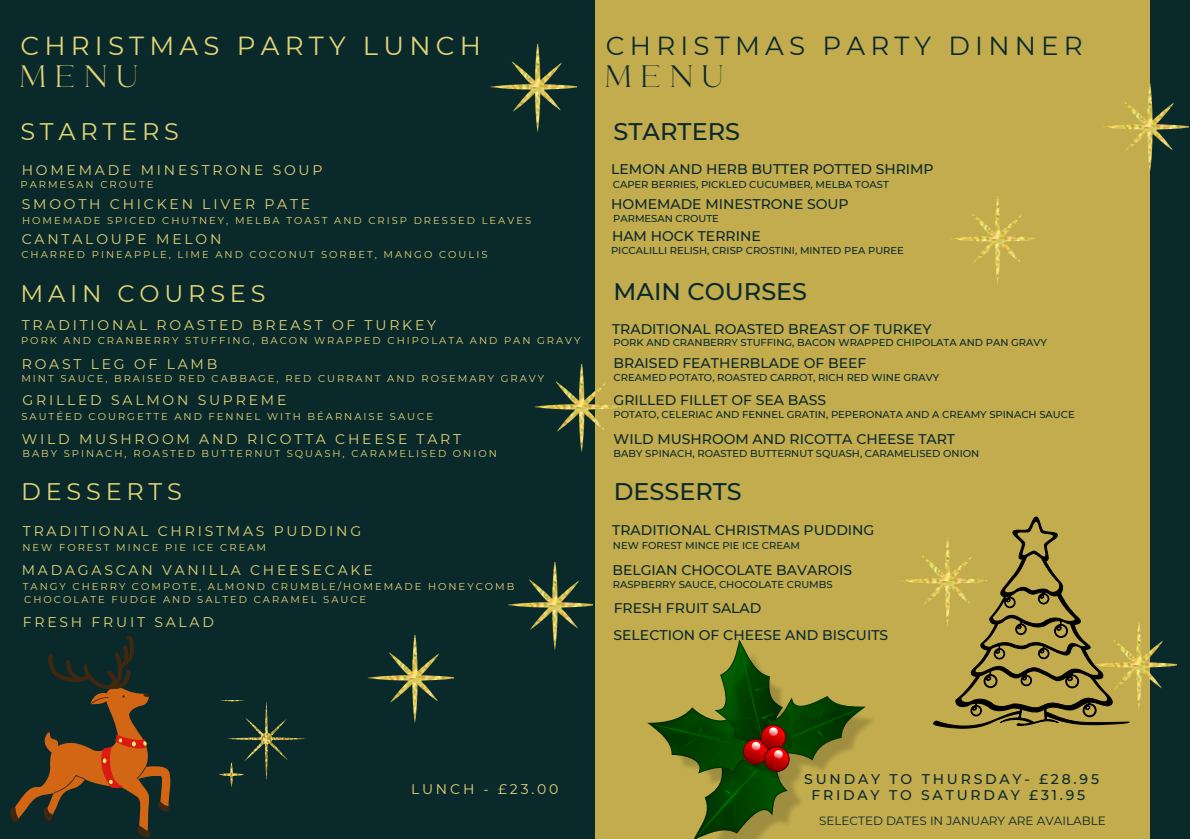
<style>
.page{position:relative;width:1190px;height:839px;background:#fff}
.page>*{position:absolute;margin:0;border:0;box-sizing:border-box;transform-origin:0 0}
.t1{font:30.6px "RTL Ansam Ansam";color:#e3d477}
.t2{font:30.6px "RTL Ansam Ansam";color:#09292b}
.t3{font:26.2px "Montserrat";letter-spacing:.2em;color:#09292b}
.t4{font:26.2px "Montserrat";letter-spacing:.2em;color:#e3d477}
.t5{font:500 24px "Montserrat";color:#0a292b}
.t6{font:24px "Montserrat";letter-spacing:.2em;color:#e3d477}
.t7{font:500 14px/26.8px "Montserrat";color:#0a292b}
.t8{font:14px "Montserrat";letter-spacing:.2em;color:#e3d477}
.t9{font:500 14px/16.4px "Montserrat";letter-spacing:.2em;color:#0a292b;text-align:center}
.t10{font:12px "Montserrat";color:#0a292b}
.t11{font:10px/13.2px "Montserrat";letter-spacing:.2em;color:#e3d477}
.t12{font:500 10px "Montserrat";color:#0a292b}
</style>
<div class="page">
<div style="left:0;top:0;width:1190px;height:838px;background:#0a292b"></div>
<div style="left:595px;top:0;width:554px;height:838px;background:#c2ac4e"></div>
<img style="left:367px;top:635px;width:87px;height:87px">
<img style="left:1103px;top:84px;width:86px;height:87px">
<img style="left:490px;top:44px;width:86px;height:87px">
<img style="left:507px;top:562px;width:86px;height:87px">
<img style="left:901px;top:555px;width:31px;height:51px">
<img style="left:534px;top:364px;width:87px;height:87px">
<img style="left:1131px;top:622px;width:45px;height:87px">
<img style="left:951px;top:196px;width:84px;height:87px">
<svg style="left:647px;top:639px;width:222px;height:199px"></svg>
<svg style="left:10px;top:635px;width:161px;height:202px"></svg>
<svg style="left:932px;top:517px;width:199px;height:211px"></svg>
<img style="left:219px;top:701px;width:86px;height:86px">
<h2 class="t4" style="left:20px;top:30px;width:462px">CHRISTMAS PARTY LUNCH</h2>
<h1 class="t1" style="left:20px;top:58px;width:121px">MENU</h1>
<h3 class="t6" style="left:20px;top:117px;width:160px">STARTERS</h3>
<h3 class="t8" style="left:22px;top:161px;width:302px">HOMEMADE MINESTRONE SOUP</h3>
<p class="t11" style="left:21px;top:177px;width:134px">PARMESAN CROUTE</p>
<h3 class="t8" style="left:22px;top:195px;width:290px">SMOOTH CHICKEN LIVER PATE</h3>
<p class="t11" style="left:22px;top:213px;width:511px">HOMEMADE SPICED CHUTNEY, MELBA TOAST AND CRISP DRESSED LEAVES</p>
<h3 class="t8" style="left:22px;top:230px;width:201px">CANTALOUPE MELON</h3>
<p class="t11" style="left:21px;top:248px;width:468px">CHARRED PINEAPPLE, LIME AND COCONUT SORBET, MANGO COULIS</p>
<h3 class="t6" style="left:20px;top:279px;width:247px">MAIN COURSES</h3>
<h3 class="t8" style="left:22px;top:317px;width:416px">TRADITIONAL ROASTED BREAST OF TURKEY</h3>
<h3 class="t8" style="left:22px;top:355px;width:197px">ROAST LEG OF LAMB</h3>
<p class="t11" style="left:21px;top:371px;width:524px">MINT SAUCE, BRAISED RED CABBAGE, RED CURRANT AND ROSEMARY GRAVY</p>
<h3 class="t8" style="left:23px;top:392px;width:265px">GRILLED SALMON SUPREME</h3>
<p class="t11" style="left:21px;top:409px;width:413px">SAUTÉED COURGETTE AND FENNEL WITH BÉARNAISE SAUCE</p>
<h3 class="t8" style="left:22px;top:430px;width:441px">WILD MUSHROOM AND RICOTTA CHEESE TART</h3>
<p class="t11" style="left:23px;top:446px;width:476px">BABY SPINACH, ROASTED BUTTERNUT SQUASH, CARAMELISED ONION</p>
<p class="t11" style="left:21px;top:334px;width:561px">PORK AND CRANBERRY STUFFING, BACON WRAPPED CHIPOLATA AND PAN GRAVY</p>
<h3 class="t6" style="left:21px;top:476px;width:162px">DESSERTS</h3>
<h3 class="t8" style="left:23px;top:523px;width:340px">TRADITIONAL CHRISTMAS PUDDING</h3>
<p class="t11" style="left:23px;top:540px;width:245px">NEW FOREST MINCE PIE ICE CREAM</p>
<h3 class="t8" style="left:22px;top:561px;width:352px">MADAGASCAN VANILLA CHEESECAKE</h3>
<p class="t11" style="left:23px;top:579px;width:493px">TANGY CHERRY COMPOTE, ALMOND CRUMBLE/HOMEMADE HONEYCOMB<br>CHOCOLATE FUDGE AND SALTED CARAMEL SAUCE</p>
<h3 class="t8" style="left:23px;top:613px;width:193px">FRESH FRUIT SALAD</h3>
<h2 class="t3" style="left:606px;top:30px;width:478px">CHRISTMAS PARTY DINNER</h2>
<h1 class="t2" style="left:606px;top:58px;width:121px">MENU</h1>
<h3 class="t5" style="left:614px;top:117px;width:128px">STARTERS</h3>
<h3 class="t7" style="left:611px;top:155px;width:324px">LEMON AND HERB BUTTER POTTED SHRIMP</h3>
<p class="t12" style="left:613px;top:178px;width:278px">CAPER BERRIES, PICKLED CUCUMBER, MELBA TOAST</p>
<h3 class="t7" style="left:611px;top:191px;width:239px">HOMEMADE MINESTRONE SOUP</h3>
<p class="t12" style="left:613px;top:212px;width:107px">PARMESAN CROUTE</p>
<h3 class="t7" style="left:612px;top:223px;width:150px">HAM HOCK TERRINE</h3>
<p class="t12" style="left:611px;top:244px;width:294px">PICCALILLI RELISH, CRISP CROSTINI, MINTED PEA PUREE</p>
<h3 class="t5" style="left:614px;top:276px;width:195px">MAIN COURSES</h3>
<h3 class="t7" style="left:612px;top:315px;width:321px">TRADITIONAL ROASTED BREAST OF TURKEY</h3>
<h3 class="t7" style="left:614px;top:350px;width:254px">BRAISED FEATHERBLADE OF BEEF</h3>
<p class="t12" style="left:614px;top:371px;width:327px">CREAMED POTATO, ROASTED CARROT, RICH RED WINE GRAVY</p>
<h3 class="t7" style="left:614px;top:386px;width:214px">GRILLED FILLET OF SEA BASS</h3>
<p class="t12" style="left:614px;top:408px;width:463px">POTATO, CELERIAC AND FENNEL GRATIN, PEPERONATA AND A CREAMY SPINACH SAUCE</p>
<h3 class="t7" style="left:614px;top:425px;width:343px">WILD MUSHROOM AND RICOTTA CHEESE TART</h3>
<p class="t12" style="left:614px;top:447px;width:367px">BABY SPINACH, ROASTED BUTTERNUT SQUASH, CARAMELISED ONION</p>
<p class="t12" style="left:614px;top:336px;width:435px">PORK AND CRANBERRY STUFFING, BACON WRAPPED CHIPOLATA AND PAN GRAVY</p>
<h3 class="t5" style="left:614px;top:476px;width:130px">DESSERTS</h3>
<h3 class="t7" style="left:612px;top:516px;width:264px">TRADITIONAL CHRISTMAS PUDDING</h3>
<p class="t12" style="left:613px;top:539px;width:188px">NEW FOREST MINCE PIE ICE CREAM</p>
<h3 class="t7" style="left:613px;top:556px;width:241px">BELGIAN CHOCOLATE BAVAROIS</h3>
<p class="t12" style="left:613px;top:578px;width:221px">RASPBERRY SAUCE, CHOCOLATE CRUMBS</p>
<h3 class="t7" style="left:614px;top:595px;width:276px">FRESH FRUIT SALAD<br>SELECTION OF CHEESE AND BISCUITS</h3>
<h3 class="t8" style="left:411px;top:780px;width:149px">LUNCH - £23.00</h3>
<h3 class="t9" style="left:804px;top:770px;width:296px">SUNDAY TO THURSDAY- £28.95<br>FRIDAY TO SATURDAY £31.95</h3>
<p class="t10" style="left:819px;top:813px;width:288px">SELECTED DATES IN JANUARY ARE AVAILABLE</p>
</div>
